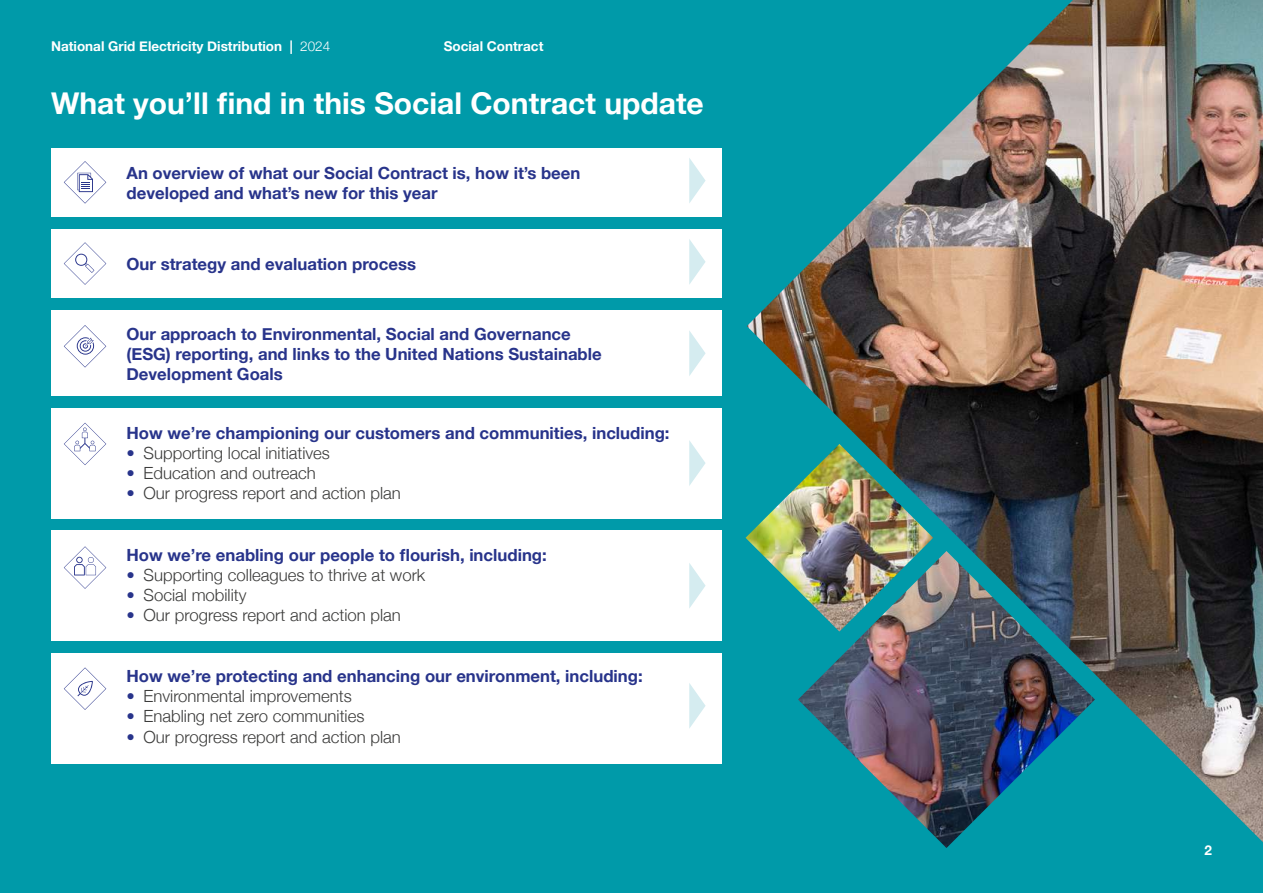
<style>
.page{position:relative;width:1263px;height:893px;background:#009aa9}
.page>*{position:absolute;margin:0;border:0;box-sizing:border-box;transform-origin:0 0}
.t1{font:700 30px "Helvetica Neue";color:#fff}
.t2{font:700 16.8px/20.1px "Helvetica Neue";color:#28348b}
.t3{font:300 16.8px "Helvetica Neue";color:#3c3c3b}
.t4{font:700 13.5px "Helvetica Neue";color:#fff}
.s1{font-weight:300}
.s2{color:#28348b}
</style>
<div class="page">
<img style="left:747px;top:0;width:516px;height:842px">
<img style="left:798px;top:551px;width:297px;height:297px">
<img style="left:745px;top:444px;width:188px;height:188px">
<div style="left:51px;top:148px;width:670px;height:68px;background:#fff"></div>
<svg style="left:689px;top:158px;width:17px;height:45px"></svg>
<svg style="left:64px;top:161px;width:42px;height:43px"></svg>
<div style="left:51px;top:230px;width:670px;height:68px;background:#fff"></div>
<svg style="left:689px;top:239px;width:17px;height:46px"></svg>
<svg style="left:64px;top:242px;width:42px;height:43px"></svg>
<div style="left:51px;top:311px;width:670px;height:85px;background:#fff"></div>
<svg style="left:689px;top:331px;width:17px;height:45px"></svg>
<svg style="left:64px;top:325px;width:42px;height:43px"></svg>
<div style="left:51px;top:530px;width:670px;height:111px;background:#fff"></div>
<svg style="left:689px;top:563px;width:17px;height:45px"></svg>
<svg style="left:64px;top:546px;width:42px;height:43px"></svg>
<div style="left:51px;top:408px;width:670px;height:110px;background:#fff"></div>
<svg style="left:689px;top:440px;width:17px;height:46px"></svg>
<svg style="left:64px;top:423px;width:42px;height:42px"></svg>
<div style="left:51px;top:653px;width:670px;height:110px;background:#fff"></div>
<svg style="left:689px;top:683px;width:17px;height:45px"></svg>
<svg style="left:64px;top:667px;width:42px;height:43px"></svg>
<p class="t4" style="left:51px;top:36px;width:281px">National Grid Electricity Distribution | <span class="s1">2024</span></p>
<p class="t4" style="left:444px;top:36px;width:101px">Social Contract</p>
<h1 class="t1" style="left:51px;top:80px;width:654px">What you’ll find in this Social Contract update</h1>
<p class="t2" style="left:127px;top:163px;width:455px">An overview of what our Social Contract is, how it’s been developed and what’s new for this year</p>
<p class="t2" style="left:127px;top:255px;width:291px">Our strategy and evaluation process</p>
<p class="t2" style="left:127px;top:324px;width:477px">Our approach to Environmental, Social and Governance (ESG) reporting, and links to the United Nations Sustainable<br>Development Goals</p>
<p class="t2" style="left:127px;top:423px;width:545px">How we’re championing our customers and communities, including:</p>
<p class="t3" style="left:127px;top:439px;width:205px"><span class="s2">•</span> Supporting local initiatives</p>
<p class="t3" style="left:127px;top:459px;width:191px"><span class="s2">•</span> Education and outreach</p>
<p class="t3" style="left:127px;top:479px;width:276px"><span class="s2">•</span> Our progress report and action plan</p>
<p class="t2" style="left:127px;top:546px;width:422px">How we’re enabling our people to flourish, including:</p>
<p class="t3" style="left:127px;top:562px;width:300px"><span class="s2">•</span> Supporting colleagues to thrive at work</p>
<p class="t3" style="left:127px;top:582px;width:122px"><span class="s2">•</span> Social mobility</p>
<p class="t3" style="left:127px;top:602px;width:276px"><span class="s2">•</span> Our progress report and action plan</p>
<p class="t2" style="left:127px;top:667px;width:518px">How we’re protecting and enhancing our environment, including:</p>
<p class="t3" style="left:127px;top:683px;width:227px"><span class="s2">•</span> Environmental improvements</p>
<p class="t3" style="left:127px;top:703px;width:239px"><span class="s2">•</span> Enabling net zero communities</p>
<p class="t3" style="left:127px;top:723px;width:276px"><span class="s2">•</span> Our progress report and action plan</p>
<p class="t4" style="left:1204px;top:840px;width:9px">2</p>
</div>
